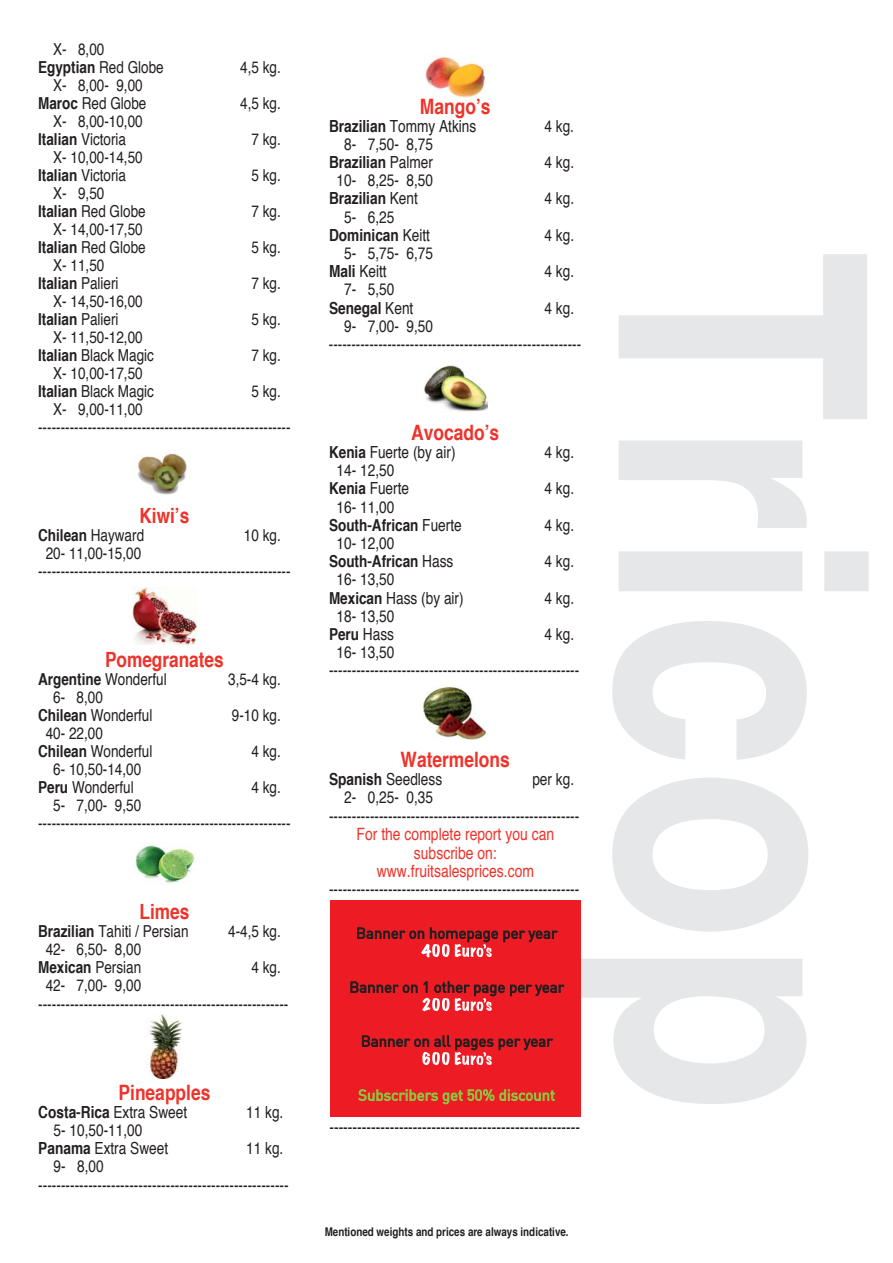
<style>
.page{position:relative;width:893px;height:1263px;background:#fff}
.page>*{position:absolute;margin:0;border:0;box-sizing:border-box;transform-origin:0 0}
.t1{font:700 condensed 345px "Helvetica";color:#e6e7e8}
.t2{font:700 condensed 21.15px "Helvetica";color:#ee332a}
.t3{font:700 condensed 21px "Helvetica";color:#ee332a}
.t4{font:condensed 16.95px/18.6px "Helvetica";color:#ee332a;text-align:center}
.t5{font:condensed 16.95px "Helvetica";color:#231f20}
.t6{font:condensed 16.65px/18.1px "Helvetica";color:#231f20}
.t7{font:700 condensed 16.65px "Helvetica";color:#231f20}
.t8{font:condensed 16.5px/18px "Helvetica";color:#231f20}
.t9{font:700 condensed 16.5px "Helvetica";color:#231f20}
.t10{font:700 condensed 12px "Helvetica";color:#231f20}
.s1{font-weight:700}
.s2{font-weight:400}
.s3{font-weight:700;font-size:16.5px}
.s4{font-weight:400;font-size:16.65px}
</style>
<div class="page">
<img style="left:132px;top:453px;width:55px;height:42px">
<img style="left:132px;top:588px;width:64px;height:56px">
<img style="left:132px;top:845px;width:63px;height:39px">
<img style="left:149px;top:1015px;width:34px;height:64px">
<img style="left:425px;top:56px;width:60px;height:42px">
<img style="left:424px;top:365px;width:63px;height:47px">
<img style="left:423px;top:685px;width:64px;height:55px">
<div style="left:330px;top:901px;width:250px;height:216px;background:#ed1c24"></div>
<svg style="left:362px;top:1035px;width:191px;height:30px"></svg>
<svg style="left:358px;top:1089px;width:196px;height:15px"></svg>
<svg style="left:357px;top:927px;width:201px;height:31px"></svg>
<svg style="left:350px;top:981px;width:214px;height:30px"></svg>
<p class="t8" style="left:38px;top:42px;width:127px;text-indent:15px">X- 8,00<br><span class="s1">Egyptian</span> Red Globe</p>
<p class="t8" style="left:38px;top:78px;width:110px;text-align:right">X- 8,00- 9,00<br><span class="s1">Maroc</span> Red Globe</p>
<p class="t8" style="left:38px;top:114px;width:106px;text-indent:15px">X- 8,00-10,00<br><span class="s1">Italian</span> Victoria</p>
<p class="t8" style="left:38px;top:150px;width:106px;text-indent:15px">X- 10,00-14,50<br><span class="s1">Italian</span> Victoria</p>
<p class="t8" style="left:38px;top:186px;width:109px;text-indent:15px">X- 9,50<br><span class="s1">Italian</span> Red Globe</p>
<p class="t8" style="left:38px;top:222px;width:109px;text-align:right">X- 14,00-17,50<br><span class="s1">Italian</span> Red Globe</p>
<p class="t8" style="left:38px;top:258px;width:82px;text-align:center">X- 11,50<br><span class="s1">Italian</span> Palieri</p>
<p class="t8" style="left:38px;top:294px;width:106px;text-indent:15px">X- 14,50-16,00<br><span class="s1">Italian</span> Palieri</p>
<p class="t8" style="left:38px;top:330px;width:117px;text-align:center">X- 11,50-12,00<br><span class="s1">Italian</span> Black Magic</p>
<p class="t8" style="left:240px;top:60px;width:42px">4,5 kg.</p>
<p class="t8" style="left:240px;top:96px;width:42px">4,5 kg.</p>
<p class="t8" style="left:251px;top:132px;width:31px">7 kg.</p>
<p class="t8" style="left:251px;top:168px;width:31px">5 kg.</p>
<p class="t8" style="left:251px;top:204px;width:31px">7 kg.</p>
<p class="t8" style="left:251px;top:240px;width:31px">5 kg.</p>
<p class="t8" style="left:251px;top:276px;width:31px">7 kg.</p>
<p class="t8" style="left:251px;top:312px;width:31px">5 kg.</p>
<p class="t8" style="left:251px;top:348px;width:31px">7 kg.</p>
<p class="t8" style="left:38px;top:366px;width:117px;text-align:center">X- 10,00-17,50<br><span class="s1">Italian</span> Black Magic</p>
<p class="t8" style="left:251px;top:384px;width:31px">5 kg.</p>
<p class="t8" style="left:38px;top:402px;width:254px;text-indent:15px">X- 9,00-11,00 --------------------------------------------------------</p>
<p class="t3" style="left:139px;top:507px;width:51px">Kiwi’s</p>
<p class="t9" style="left:38px;top:529px;width:108px">Chilean <span class="s2">Hayward</span></p>
<p class="t8" style="left:244px;top:528px;width:38px">10 kg.</p>
<p class="t8" style="left:38px;top:546px;width:254px;text-indent:8px">20- 11,00-15,00 --------------------------------------------------------</p>
<p class="t3" style="left:105px;top:651px;width:120px">Pomegranates</p>
<p class="t9" style="left:38px;top:673px;width:130px">Argentine <span class="s2">Wonderful</span></p>
<p class="t8" style="left:228px;top:672px;width:54px">3,5-4 kg.</p>
<p class="t8" style="left:38px;top:690px;width:116px;text-indent:15px">6- 8,00<br><span class="s1">Chilean</span> Wonderful</p>
<p class="t8" style="left:232px;top:708px;width:50px">9-10 kg.</p>
<p class="t8" style="left:38px;top:726px;width:116px;text-indent:8px">40- 22,00<br><span class="s1">Chilean</span> Wonderful</p>
<p class="t8" style="left:251px;top:744px;width:31px">4 kg.</p>
<p class="t8" style="left:38px;top:762px;width:105px;text-indent:15px">6- 10,50-14,00<br><span class="s1">Peru</span> Wonderful</p>
<p class="t8" style="left:251px;top:780px;width:31px">4 kg.</p>
<p class="t8" style="left:38px;top:798px;width:254px;text-indent:15px">5- 7,00- 9,50 --------------------------------------------------------</p>
<p class="t3" style="left:139px;top:903px;width:51px">Limes</p>
<p class="t8" style="left:38px;top:924px;width:152px"><span class="s1">Brazilian</span> Tahiti / Persian</p>
<p class="t8" style="left:228px;top:924px;width:54px">4-4,5 kg.</p>
<p class="t8" style="left:38px;top:942px;width:105px;text-align:center">42- 6,50- 8,00<br><span class="s1">Mexican</span> Persian</p>
<p class="t8" style="left:251px;top:960px;width:31px">4 kg.</p>
<p class="t8" style="left:46px;top:978px;width:97px">42- 7,00- 9,00</p>
<p class="t6" style="left:38px;top:996px;width:252px">-------------------------------------------------------</p>
<p class="t2" style="left:119px;top:1083px;width:93px">Pineapples</p>
<p class="t7" style="left:38px;top:1105px;width:150px">Costa-Rica <span class="s2">Extra Sweet</span></p>
<p class="t6" style="left:246px;top:1104px;width:39px">11 kg.</p>
<p class="t6" style="left:38px;top:1123px;width:131px;text-indent:15px">5- 10,50-11,00<br><span class="s1">Panama</span> Extra Sweet</p>
<p class="t6" style="left:246px;top:1141px;width:39px">11 kg.</p>
<p class="t6" style="left:38px;top:1159px;width:252px;text-indent:15px">9- 8,00 -------------------------------------------------------</p>
<p class="t2" style="left:420px;top:97px;width:72px">Mango’s</p>
<p class="t6" style="left:329px;top:118px;width:149px"><span class="s1">Brazilian</span> Tommy Atkins</p>
<p class="t6" style="left:544px;top:118px;width:31px">4 kg.</p>
<p class="t6" style="left:329px;top:136px;width:106px;text-align:right">8- 7,50- 8,75<br><span class="s1">Brazilian</span> Palmer</p>
<p class="t6" style="left:544px;top:155px;width:31px">4 kg.</p>
<p class="t6" style="left:329px;top:173px;width:106px;text-indent:8px">10- 8,25- 8,50<br><span class="s1">Brazilian</span> Kent</p>
<p class="t6" style="left:329px;top:209px;width:103px;text-indent:15px">5- 6,25<br><span class="s1">Dominican</span> Keitt</p>
<p class="t6" style="left:544px;top:191px;width:31px">4 kg.</p>
<p class="t6" style="left:544px;top:227px;width:31px">4 kg.</p>
<p class="t6" style="left:329px;top:245px;width:106px;text-indent:15px">5- 5,75- 6,75<br><span class="s1">Mali</span> Keitt</p>
<h1 class="t1" style="left:884px;top:250px;width:866px;rotate:90deg">Tricop</h1>
<p class="t6" style="left:544px;top:264px;width:31px">4 kg.</p>
<p class="t6" style="left:329px;top:282px;width:86px;text-align:center">7- 5,50<br><span class="s1">Senegal</span> Kent</p>
<p class="t6" style="left:544px;top:300px;width:31px">4 kg.</p>
<p class="t6" style="left:344px;top:318px;width:90px">9- 7,00- 9,50</p>
<p class="t8" style="left:329px;top:336px;width:254px">--------------------------------------------------------</p>
<p class="t2" style="left:411px;top:424px;width:89px">Avocado’s</p>
<p class="t6" style="left:329px;top:444px;width:128px"><span class="s3">Kenia</span> Fuerte (by air)</p>
<p class="t6" style="left:544px;top:444px;width:31px">4 kg.</p>
<p class="t6" style="left:329px;top:463px;width:82px;text-align:center">14- 12,50<br><span class="s3">Kenia</span> Fuerte</p>
<p class="t6" style="left:544px;top:481px;width:31px">4 kg.</p>
<p class="t6" style="left:336px;top:499px;width:59px">16- 11,00</p>
<p class="t9" style="left:329px;top:518px;width:134px">South-African <span class="s4">Fuerte</span></p>
<p class="t6" style="left:544px;top:517px;width:31px">4 kg.</p>
<p class="t6" style="left:336px;top:535px;width:59px">10- 12,00</p>
<p class="t9" style="left:329px;top:554px;width:126px">South-African <span class="s4">Hass</span></p>
<p class="t6" style="left:544px;top:554px;width:31px">4 kg.</p>
<p class="t6" style="left:329px;top:572px;width:136px;text-indent:8px">16- 13,50<br><span class="s3">Mexican</span> Hass (by air)</p>
<p class="t6" style="left:544px;top:590px;width:31px">4 kg.</p>
<p class="t6" style="left:336px;top:608px;width:59px">18- 13,50</p>
<p class="t9" style="left:329px;top:627px;width:67px">Peru <span class="s4">Hass</span></p>
<p class="t6" style="left:544px;top:626px;width:31px">4 kg.</p>
<p class="t6" style="left:329px;top:644px;width:252px;text-indent:8px">16- 13,50 -------------------------------------------------------</p>
<p class="t2" style="left:400px;top:751px;width:111px">Watermelons</p>
<p class="t6" style="left:329px;top:772px;width:115px"><span class="s1">Spanish</span> Seedless</p>
<p class="t6" style="left:532px;top:772px;width:43px">per kg.</p>
<p class="t6" style="left:329px;top:790px;width:252px;text-indent:15px">2- 0,25- 0,35 -------------------------------------------------------</p>
<p class="t4" style="left:356px;top:826px;width:199px">For the complete report you can subscribe on: www.fruitsalesprices.com</p>
<p class="t6" style="left:329px;top:882px;width:252px">-------------------------------------------------------</p>
<p class="t5" style="left:329px;top:1120px;width:252px">------------------------------------------------------</p>
<p class="t10" style="left:324px;top:1227px;width:245px">Mentioned weights and prices are always indicative.</p>
</div>
